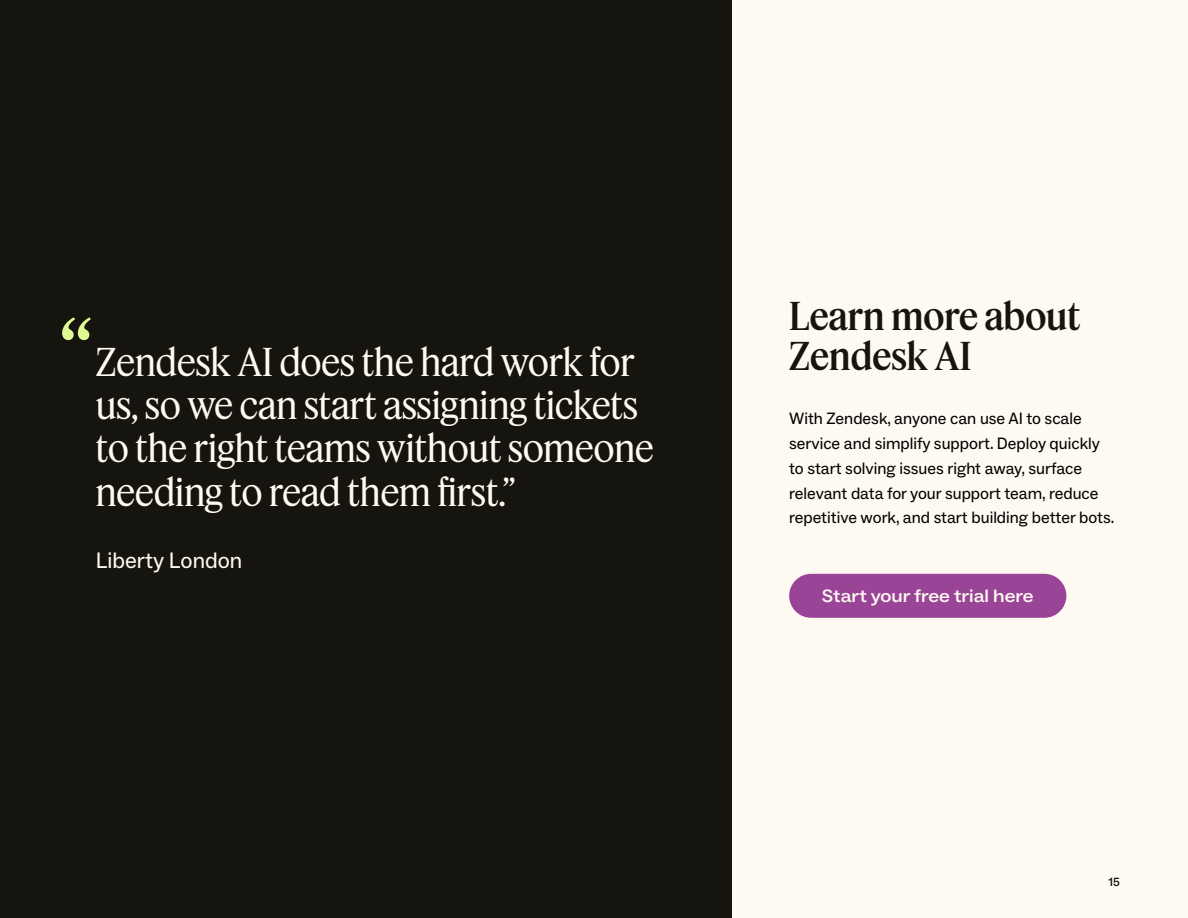
<style>
.page{position:relative;width:1188px;height:918px;background:#fefaf2}
.page>*{position:absolute;margin:0;border:0;box-sizing:border-box;transform-origin:0 0}
.t1{font:97.5px "Feature Deck";color:#def991}
.t2{font:37.5px/43.2px "Feature Deck";color:#fefaf2}
.t3{font:500 37.5px/39.3px "Feature Deck";color:#16140e}
.t4{font:22.5px "Zendesk Social";color:#fefaf2}
.t5{font:500 18px "Zendesk Social Extended";color:#fefaf2}
.t6{font:16.5px/24.8px "Zendesk Social";color:#000}
.t7{font:500 12px "Zendesk Social";color:#16140c}
</style>
<div class="page">
<div style="left:789px;top:574px;width:277px;height:44px;background:#9a4497;border-radius:22px"></div>
<div style="left:0;top:0;width:731px;height:918px;background:#16140e"></div>
<h1 class="t1" style="left:59px;top:286px;width:36px">“</h1>
<h2 class="t2" style="left:96px;top:339px;width:560px">Zendesk AI does the hard work for us, so we can start assigning tickets to the right teams without someone needing to read them first.”</h2>
<h3 class="t4" style="left:96px;top:547px;width:148px">Liberty London</h3>
<h2 class="t3" style="left:789px;top:294px;width:293px">Learn more about<br>Zendesk AI</h2>
<p class="t6" style="left:789px;top:407px;width:327px">With Zendesk, anyone can use AI to scale service and simplify support. Deploy quickly to start solving issues right away, surface relevant data for your support team, reduce repetitive work, and start building better bots.</p>
<p class="t5" style="left:822px;top:584px;width:213px">Start your free trial here</p>
<p class="t7" style="left:1109px;top:875px;width:13px">15</p>
</div>
